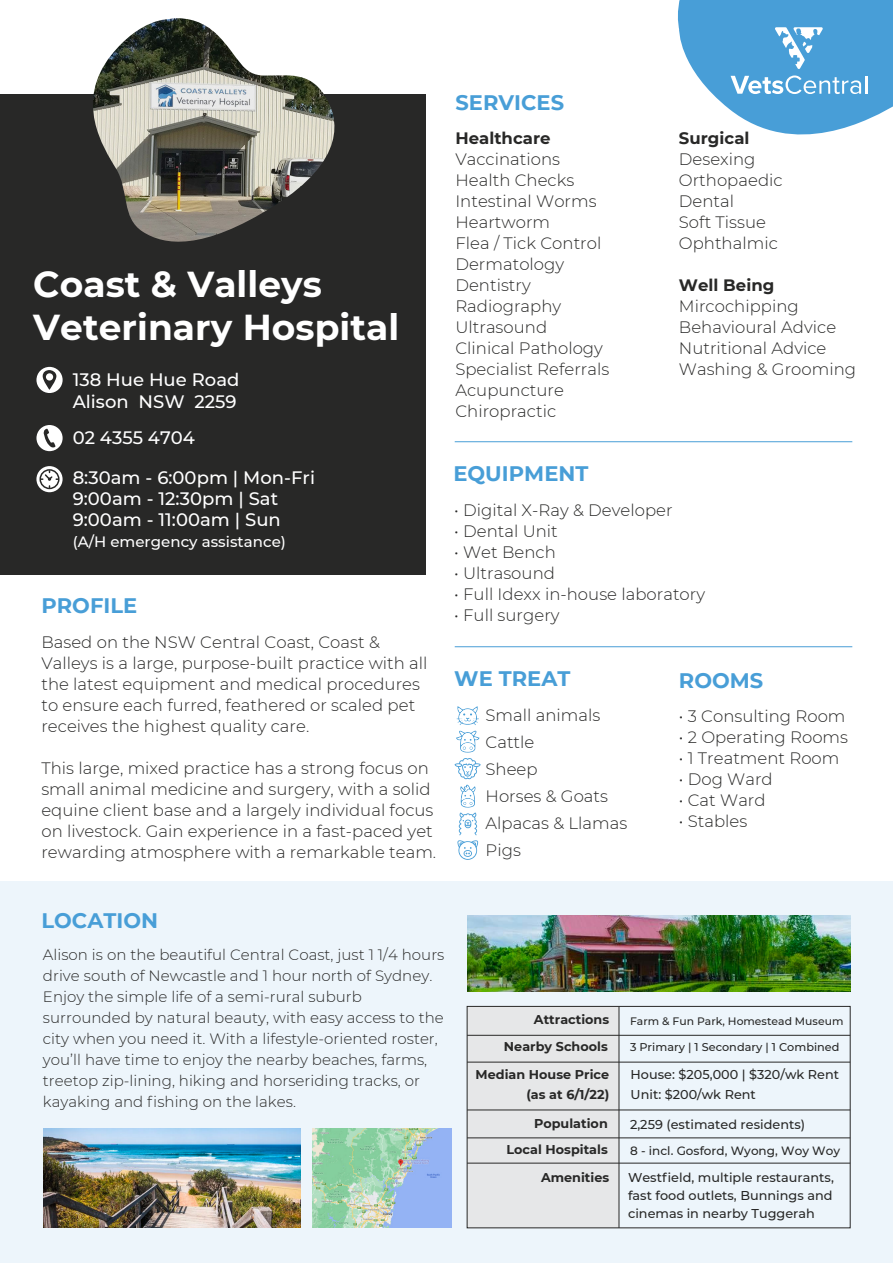
<style>
.page{position:relative;width:893px;height:1263px;background:#fff}
.page>*{position:absolute;margin:0;border:0;box-sizing:border-box;transform-origin:0 0}
.t1{font:700 36px/43.2px "Montserrat";color:#fff}
.t2{font:700 21px "Montserrat";color:#489ed7}
.t3{font:500 18px/21px "Montserrat";color:#fff}
.t4{font:300 16.5px/21px "Montserrat";color:#282827}
.t5{font:700 16.5px "Montserrat";color:#282827}
.t6{font:300 15px/21px "Montserrat";color:#282827}
.t7{font:500 15px "Montserrat";color:#fff}
.t8{font:500 12.75px/18px "Montserrat";color:#282827}
.t9{font:700 12.75px/25.7px "Montserrat";color:#282827;text-align:right}
.t10{font:500 12px "Montserrat";color:#282827}
.t11{font:500 11.25px "Montserrat";color:#282827}
.t12{font:500 10.8px "Montserrat";color:#282827}
</style>
<div class="page">
<div style="left:0;top:881px;width:893px;height:382px;background:#edf5fb"></div>
<div style="left:0;top:94px;width:426px;height:481px;background:#282827"></div>
<img style="left:93px;top:18px;width:242px;height:224px">
<div style="left:36px;top:367px;width:27px;height:26px;background:#fff;border-radius:50%"></div>
<svg style="left:43px;top:370px;width:13px;height:20px"></svg>
<div style="left:36px;top:425px;width:27px;height:26px;background:#fff;border-radius:50%"></div>
<svg style="left:36px;top:466px;width:27px;height:26px"></svg>
<svg style="left:677px;top:0;width:216px;height:135px"></svg>
<svg style="left:44px;top:429px;width:12px;height:18px"></svg>
<div style="left:39px;top:469px;width:21px;height:20px;border:2px solid #282827;border-radius:50%"></div>
<svg style="left:41px;top:471px;width:17px;height:16px"></svg>
<hr style="left:455px;top:441px;width:397px;height:1px;background:#489ed7">
<hr style="left:455px;top:646px;width:397px;height:1px;background:#489ed7">
<img style="left:313px;top:1128px;width:138px;height:100px">
<div style="left:467px;top:1006px;width:152px;height:222px;background:#e6e7e8"></div>
<div style="left:467px;top:1006px;width:383px;height:222px;border:1px solid #282827"></div>
<hr style="left:467px;top:1062px;width:383px;height:1px;background:#282827">
<hr style="left:467px;top:1163px;width:383px;height:1px;background:#282827">
<hr style="left:467px;top:1035px;width:383px;height:1px;background:#282827">
<hr style="left:467px;top:1109px;width:383px;height:1px;background:#282827">
<hr style="left:467px;top:1137px;width:383px;height:1px;background:#282827">
<hr style="left:619px;top:1006px;width:1px;height:222px;background:#282827">
<img style="left:43px;top:1128px;width:258px;height:100px">
<svg style="left:454px;top:706px;width:27px;height:154px"></svg>
<img style="left:467px;top:915px;width:383px;height:76px">
<h1 class="t1" style="left:33px;top:261px;width:368px">Coast &amp; Valleys<br>Veterinary Hospital</h1>
<p class="t3" style="left:73px;top:368px;width:168px;line-height:21.6px">138 Hue Hue Road<br>Alison NSW 2259</p>
<p class="t3" style="left:73px;top:426px;width:124px">02 4355 4704</p>
<p class="t3" style="left:73px;top:467px;width:244px">8:30am - 6:00pm | Mon-Fri<br>9:00am - 12:30pm | Sat<br>9:00am - 11:00am | Sun</p>
<p class="t7" style="left:73px;top:532px;width:215px">(A/H emergency assistance)</p>
<p class="t2" style="left:41px;top:590px;width:97px">PROFILE</p>
<p class="t4" style="left:41px;top:631px;width:388px">Based on the NSW Central Coast, Coast &amp; Valleys is a large, purpose-built practice with all the latest equipment and medical procedures to ensure each furred, feathered or scaled pet receives the highest quality care.</p>
<p class="t4" style="left:41px;top:757px;width:396px">This large, mixed practice has a strong focus on small animal medicine and surgery, with a solid equine client base and a largely individual focus on livestock. Gain experience in a fast-paced yet rewarding atmosphere with a remarkable team.</p>
<p class="t2" style="left:455px;top:88px;width:110px">SERVICES</p>
<p class="t5" style="left:455px;top:126px;width:97px">Healthcare</p>
<p class="t4" style="left:455px;top:148px;width:155px">Vaccinations<br>Health Checks<br>Intestinal Worms<br>Heartworm<br>Flea / Tick Control<br>Dermatology<br>Dentistry<br>Radiography<br>Ultrasound<br>Clinical Pathology<br>Specialist Referrals<br>Acupuncture<br>Chiropractic</p>
<p class="t5" style="left:679px;top:126px;width:72px">Surgical</p>
<p class="t4" style="left:679px;top:148px;width:105px">Desexing<br>Orthopaedic<br>Dental<br>Soft Tissue<br>Ophthalmic</p>
<p class="t5" style="left:679px;top:273px;width:97px">Well Being</p>
<p class="t4" style="left:679px;top:295px;width:179px">Mircochipping<br>Behavioural Advice<br>Nutritional Advice<br>Washing &amp; Grooming</p>
<p class="t2" style="left:453px;top:458px;width:137px">EQUIPMENT</p>
<p class="t4" style="left:454px;top:499px;width:220px">• Digital X-Ray &amp; Developer</p>
<p class="t4" style="left:454px;top:520px;width:105px">• Dental Unit</p>
<p class="t4" style="left:454px;top:542px;width:103px">• Wet Bench</p>
<p class="t4" style="left:454px;top:563px;width:102px">• Ultrasound</p>
<p class="t4" style="left:454px;top:584px;width:252px">• Full Idexx in-house laboratory</p>
<p class="t4" style="left:454px;top:605px;width:107px">• Full surgery</p>
<p class="t2" style="left:454px;top:664px;width:118px">WE TREAT</p>
<p class="t4" style="left:486px;top:701px;width:143px;line-height:27px">Small animals<br>Cattle<br>Sheep<br>Horses &amp; Goats<br>Alpacas &amp; Llamas<br>Pigs</p>
<p class="t2" style="left:679px;top:666px;width:86px">ROOMS</p>
<p class="t4" style="left:679px;top:705px;width:168px">• 3 Consulting Room</p>
<p class="t4" style="left:679px;top:726px;width:171px">• 2 Operating Rooms</p>
<p class="t4" style="left:679px;top:747px;width:162px">• 1 Treatment Room</p>
<p class="t4" style="left:679px;top:768px;width:95px">• Dog Ward</p>
<p class="t4" style="left:679px;top:789px;width:88px">• Cat Ward</p>
<p class="t4" style="left:679px;top:810px;width:70px">• Stables</p>
<p class="t2" style="left:41px;top:906px;width:118px">LOCATION</p>
<p class="t6" style="left:43px;top:943px;width:403px">Alison is on the beautiful Central Coast, just 1 1/4 hours drive south of Newcastle and 1 hour north of Sydney.<br>Enjoy the simple life of a semi-rural suburb surrounded by natural beauty, with easy access to the city when you need it. With a lifestyle-oriented roster, you’ll have time to enjoy the nearby beaches, farms, treetop zip-lining, hiking and horseriding tracks, or kayaking and fishing on the lakes.</p>
<p class="t9" style="left:534px;top:1006px;width:77px">Attractions</p>
<p class="t12" style="left:630px;top:1013px;width:215px">Farm &amp; Fun Park, Homestead Museum</p>
<p class="t9" style="left:504px;top:1033px;width:105px">Nearby Schools</p>
<p class="t11" style="left:630px;top:1039px;width:211px">3 Primary | 1 Secondary | 1 Combined</p>
<p class="t9" style="left:476px;top:1064px;width:135px;line-height:20px">Median House Price (as at 6/1/22)</p>
<p class="t8" style="left:630px;top:1064px;width:210px;line-height:20px">House: $205,000 | $320/wk Rent<br>Unit: $200/wk Rent</p>
<p class="t9" style="left:506px;top:1110px;width:103px">Population<br>Local Hospitals</p>
<p class="t8" style="left:630px;top:1115px;width:177px">2,259 (estimated residents)</p>
<p class="t10" style="left:630px;top:1142px;width:212px">8 - incl. Gosford, Wyong, Woy Woy</p>
<p class="t9" style="left:541px;top:1164px;width:70px">Amenities</p>
<p class="t8" style="left:628px;top:1168px;width:207px;text-align:justify">Westfield, multiple restaurants, fast food outlets, Bunnings and cinemas in nearby Tuggerah</p>
</div>
